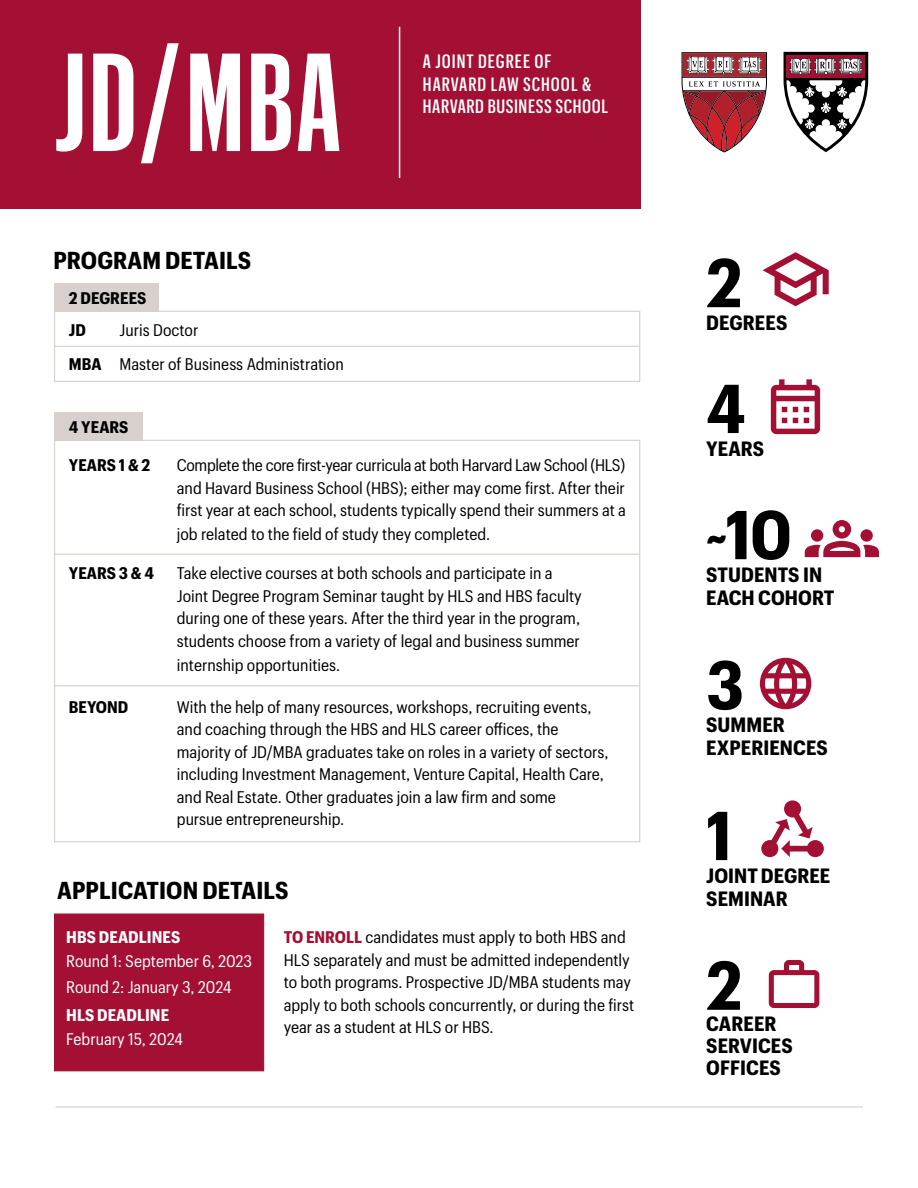
<style>
.page{position:relative;width:918px;height:1188px;background:#fff}
.page>*{position:absolute;margin:0;border:0;box-sizing:border-box;transform-origin:0 0}
.t1{font:600 136.35px "Graphik XX Cond";color:#fff}
.t2{font:700 67.5px "HBS Graphik Compact";color:#000}
.t3{font:700 24px "HBS Graphik Compact";letter-spacing:.005em;color:#000}
.t4{font:700 20.25px/23px "HBS Graphik Compact";letter-spacing:.005em;color:#000}
.t5{font:500 18.9px/22.5px "Graphik X Cond";letter-spacing:.04em;color:#fff}
.t6{font:16.5px/22.5px "HBS Graphik Compact";color:#000}
.t7{font:16.5px "HBS Graphik Compact";letter-spacing:-.02em;color:#000}
.t8{font:16.5px "HBS Graphik Compact";color:#fff}
.t9{font:700 16.5px "HBS Graphik Compact";letter-spacing:.005em;color:#000}
.t10{font:700 16.5px "HBS Graphik Compact";letter-spacing:.005em;color:#fff}
.s1{font-weight:700}
.s2{font-weight:700;color:#a41034}
.s3{font-size:47.25px}
</style>
<div class="page">
<div style="left:54px;top:914px;width:210px;height:157px;background:#a41034"></div>
<svg style="left:784px;top:52px;width:84px;height:100px"></svg>
<div style="left:0;top:0;width:640px;height:208px;background:#a41034"></div>
<hr style="left:399px;top:27px;width:1px;height:151px;background:#fff">
<svg style="left:682px;top:52px;width:85px;height:101px"></svg>
<div style="left:54px;top:311px;width:586px;height:71px;border:1px solid #d7d0cd"></div>
<div style="left:54px;top:284px;width:105px;height:28px;background:#d7d0cd"></div>
<div style="left:54px;top:413px;width:89px;height:28px;background:#d7d0cd"></div>
<hr style="left:54px;top:346px;width:586px;height:1px;background:#d5d0ca">
<hr style="left:54px;top:554px;width:586px;height:1px;background:#d5d0ca">
<hr style="left:54px;top:685px;width:586px;height:1px;background:#d5d0ca">
<svg style="left:761px;top:800px;width:63px;height:57px"></svg>
<svg style="left:769px;top:960px;width:50px;height:48px"></svg>
<svg style="left:771px;top:379px;width:49px;height:55px"></svg>
<svg style="left:763px;top:252px;width:66px;height:54px"></svg>
<svg style="left:805px;top:520px;width:74px;height:37px"></svg>
<svg style="left:760px;top:658px;width:51px;height:51px"></svg>
<hr style="left:56px;top:1106px;width:807px;height:2px;background:#d5d0ca">
<p class="t1" style="left:55px;top:12px;width:287px">JD/MBA</p>
<p class="t3" style="left:53px;top:242px;width:200px">PROGRAM DETAILS</p>
<p class="t9" style="left:69px;top:286px;width:79px">2 DEGREES</p>
<p class="t6" style="left:120px;top:318px;width:80px">Juris Doctor</p>
<p class="t6" style="left:69px;top:352px;width:276px"><span class="s1">MBA</span> Master of Business Administration</p>
<p class="t9" style="left:69px;top:318px;width:19px">JD</p>
<p class="t9" style="left:69px;top:415px;width:61px">4 YEARS</p>
<p class="t5" style="left:423px;top:49px;width:170px">A JOINT DEGREE OF<br>HARVARD LAW SCHOOL &amp;</p>
<p class="t5" style="left:423px;top:94px;width:187px">HARVARD BUSINESS SCHOOL</p>
<p class="t9" style="left:69px;top:453px;width:83px">YEARS 1 &amp; 2</p>
<p class="t7" style="left:177px;top:453px;width:450px">Complete the core first-year curricula at both Harvard Law School (HLS)</p>
<p class="t6" style="left:177px;top:475px;width:450px">and Havard Business School (HBS); either may come first. After their</p>
<p class="t6" style="left:177px;top:497px;width:451px;line-height:24px">first year at each school, students typically spend their summers at a job related to the field of study they completed.</p>
<p class="t9" style="left:69px;top:561px;width:87px">YEARS 3 &amp; 4</p>
<p class="t6" style="left:177px;top:561px;width:377px">Take elective courses at both schools and participate in a</p>
<p class="t6" style="left:177px;top:583px;width:406px">Joint Degree Program Seminar taught by HLS and HBS faculty during one of these years. After the third year in the program,</p>
<p class="t6" style="left:177px;top:627px;width:405px;line-height:24px">students choose from a variety of legal and business summer internship opportunities.</p>
<p class="t9" style="left:69px;top:694px;width:61px">BEYOND</p>
<p class="t6" style="left:177px;top:694px;width:416px">With the help of many resources, workshops, recruiting events, and coaching through the HBS and HLS career offices, the</p>
<p class="t6" style="left:177px;top:739px;width:433px">majority of JD/MBA graduates take on roles in a variety of sectors,</p>
<p class="t6" style="left:177px;top:762px;width:429px">including Investment Management, Venture Capital, Health Care,</p>
<p class="t6" style="left:177px;top:784px;width:381px">and Real Estate. Other graduates join a law firm and some</p>
<p class="t6" style="left:177px;top:807px;width:169px">pursue entrepreneurship.</p>
<p class="t3" style="left:57px;top:872px;width:233px">APPLICATION DETAILS</p>
<p class="t10" style="left:66px;top:925px;width:116px">HBS DEADLINES</p>
<p class="t8" style="left:66px;top:950px;width:188px">Round 1: September 6, 2023</p>
<p class="t8" style="left:66px;top:975px;width:167px">Round 2: January 3, 2024</p>
<p class="t10" style="left:66px;top:1003px;width:104px">HLS DEADLINE</p>
<p class="t8" style="left:66px;top:1028px;width:118px">February 15, 2024</p>
<p class="t6" style="left:284px;top:925px;width:352px"><span class="s2">TO ENROLL</span> candidates must apply to both HBS and HLS separately and must be admitted independently to both programs. Prospective JD/MBA students may apply to both schools concurrently, or during the first year as a student at HLS or HBS.</p>
<p class="t2" style="left:706px;top:233px;width:37px">2</p>
<p class="t4" style="left:706px;top:310px;width:83px">DEGREES</p>
<p class="t2" style="left:706px;top:359px;width:41px">4</p>
<p class="t4" style="left:706px;top:436px;width:59px">YEARS</p>
<p class="t2" style="left:706px;top:485px;width:87px"><span class="s3">~</span>10</p>
<p class="t4" style="left:706px;top:562px;width:117px">STUDENTS IN</p>
<p class="t4" style="left:706px;top:585px;width:130px">EACH COHORT</p>
<p class="t2" style="left:706px;top:635px;width:39px">3</p>
<p class="t4" style="left:706px;top:712px;width:123px">SUMMER<br>EXPERIENCES</p>
<p class="t2" style="left:706px;top:786px;width:27px">1</p>
<p class="t4" style="left:706px;top:863px;width:126px">JOINT DEGREE<br>SEMINAR</p>
<p class="t2" style="left:706px;top:935px;width:37px">2</p>
<p class="t4" style="left:706px;top:1011px;width:72px">CAREER</p>
<p class="t4" style="left:706px;top:1033px;width:88px;line-height:21.6px">SERVICES<br>OFFICES</p>
</div>
